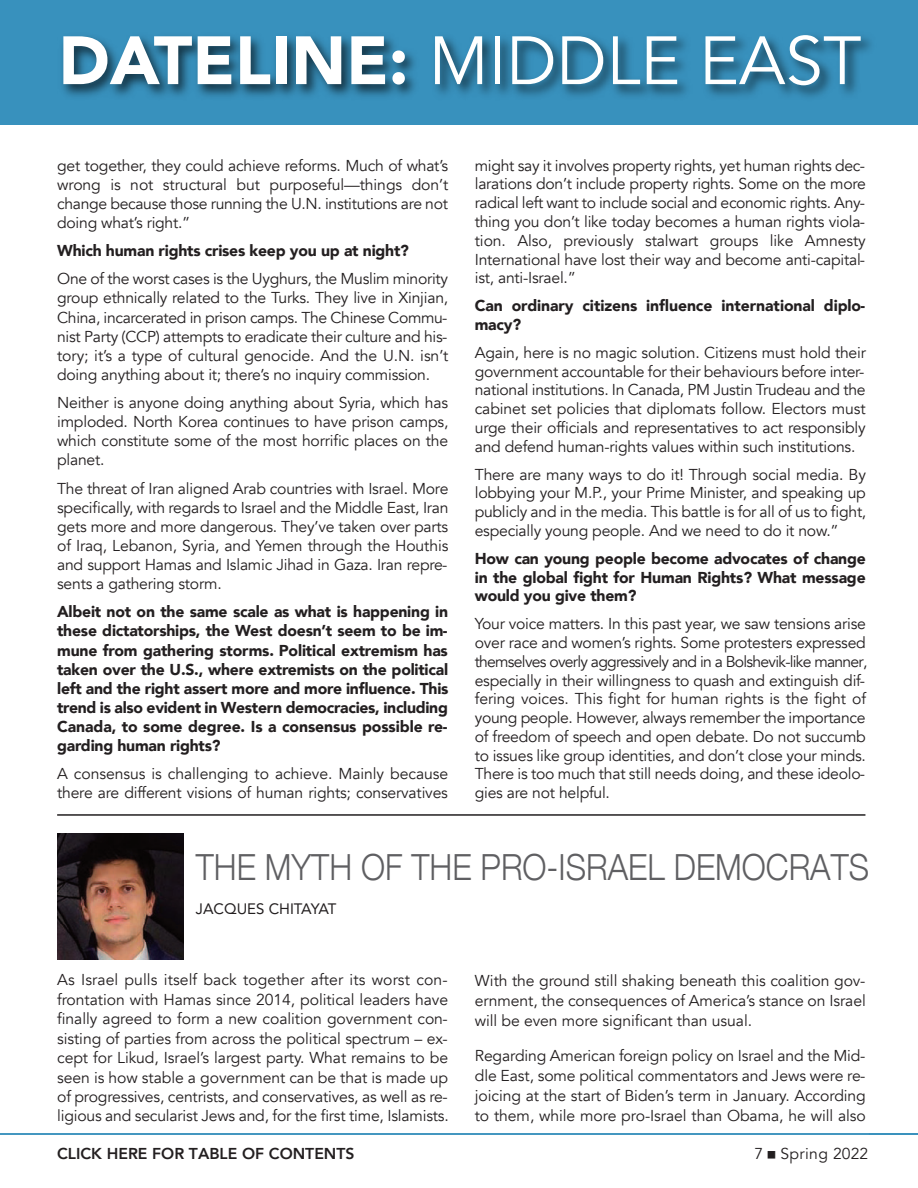
<style>
.page{position:relative;width:918px;height:1188px;background:#fff}
.page>*{position:absolute;margin:0;border:0;box-sizing:border-box;transform-origin:0 0}
.t1{font:67.5px "Avenir";color:#fff}
.t2{font:300 36px "Helvetica Neue";color:#5f5f62;scale:.9 1}
.t3{font:15.75px/18.8px "Avenir";letter-spacing:-.015em;color:#231f20;text-align:justify}
.t4{font:900 15.75px/19px "Avenir";letter-spacing:-.01em;color:#231f20;text-align:justify}
.t5{font:800 15.75px "Avenir";color:#231f20}
.t6{font:15.75px "Avenir";letter-spacing:.025em;color:#231f20}
.t7{font:15px "Avenir LT Std";color:#231f20}
.s1{font-weight:900}
</style>
<div class="page">
<div style="left:4px;top:0;width:914px;height:124px;background:#3891bd"></div>
<img style="left:23px;top:36px;width:892px;height:89px">
<hr style="left:0;top:0;width:4px;height:124px;background:#3891bd">
<hr style="left:0;top:1133px;width:918px;height:2px;background:#3891bd">
<img style="left:57px;top:833px;width:126px;height:126px">
<hr style="left:57px;top:814px;width:808px;height:2px;background:#231f20">
<svg style="left:0;top:1133px;width:9px;height:2px"></svg>
<h1 class="t1" style="left:59px;top:21px;width:805px"><span class="s1">DATELINE:</span> MIDDLE EAST</h1>
<p class="t3" style="left:57px;top:156px;width:393px">get together, they could achieve reforms. Much of what’s wrong is not structural but purposeful—things don’t change because those running the U.N. institutions are not doing what’s right.”</p>
<p class="t4" style="left:57px;top:241px;width:353px">Which human rights crises keep you up at night?</p>
<p class="t3" style="left:57px;top:270px;width:393px">One of the worst cases is the Uyghurs, the Muslim minority group ethnically related to the Turks. They live in Xinjian, China, incarcerated in prison camps. The Chinese Commu&shy;nist Party (CCP) attempts to eradicate their culture and his&shy;tory; it’s a type of cultural genocide. And the U.N. isn’t doing anything about it; there’s no inquiry commission.</p>
<p class="t3" style="left:57px;top:393px;width:393px">Neither is anyone doing anything about Syria, which has imploded. North Korea continues to have prison camps, which constitute some of the most horrific places on the planet.</p>
<p class="t3" style="left:57px;top:479px;width:393px">The threat of Iran aligned Arab countries with Israel. More specifically, with regards to Israel and the Middle East, Iran gets more and more dangerous. They’ve taken over parts of Iraq, Lebanon, Syria, and Yemen through the Houthis and support Hamas and Islamic Jihad in Gaza. Iran repre&shy;sents a gathering storm.</p>
<p class="t4" style="left:57px;top:602px;width:393px">Albeit not on the same scale as what is happening in these dictatorships, the West doesn’t seem to be im&shy;mune from gathering storms. Political extremism has taken over the U.S., where extremists on the political left and the right assert more and more influence. This trend is also evident in Western democracies, including Canada, to some degree. Is a consensus possible re&shy;garding human rights?</p>
<p class="t3" style="left:57px;top:765px;width:393px">A consensus is challenging to achieve. Mainly because there are different visions of human rights; conservatives</p>
<p class="t3" style="left:475px;top:156px;width:393px">might say it involves property rights, yet human rights dec&shy;larations don’t include property rights. Some on the more radical left want to include social and economic rights. Any&shy;thing you don’t like today becomes a human rights viola&shy;tion. Also, previously stalwart groups like Amnesty International have lost their way and become anti-capital&shy;ist, anti-Israel.”</p>
<p class="t4" style="left:475px;top:296px;width:392px">Can ordinary citizens influence international diplo&shy;macy?</p>
<p class="t3" style="left:475px;top:343px;width:393px">Again, here is no magic solution. Citizens must hold their government accountable for their behaviours before inter&shy;national institutions. In Canada, PM Justin Trudeau and the cabinet set policies that diplomats follow. Electors must urge their officials and representatives to act responsibly and defend human-rights values within such institutions.</p>
<p class="t3" style="left:475px;top:465px;width:393px">There are many ways to do it! Through social media. By lobbying your M.P., your Prime Minister, and speaking up publicly and in the media. This battle is for all of us to fight, especially young people. And we need to do it now.”</p>
<p class="t4" style="left:475px;top:548px;width:393px">How can young people become advocates of change in the global fight for Human Rights? What message would you give them?</p>
<p class="t3" style="left:475px;top:615px;width:394px;text-align:left">Your voice matters. In this past year, we saw tensions arise over race and women’s rights. Some protesters expressed themselves overly aggressively and in a Bolshevik-like manner, especially in their willingness to quash and extinguish dif&shy;fering voices. This fight for human rights is the fight of young people. However, always remember the importance of freedom of speech and open debate. Do not succumb to issues like group identities, and don’t close your minds.<br>There is too much that still needs doing, and these ideolo&shy;gies are not helpful.</p>
<h2 class="t2" style="left:196px;top:838px;width:750px">THE MYTH OF THE PRO-ISRAEL DEMOCRATS</h2>
<p class="t7" style="left:196px;top:900px;width:142px">JACQUES CHITAYAT</p>
<p class="t3" style="left:57px;top:971px;width:393px;line-height:19.4px">As Israel pulls itself back together after its worst con&shy;frontation with Hamas since 2014, political leaders have finally agreed to form a new coalition government con&shy;sisting of parties from across the political spectrum – ex&shy;cept for Likud, Israel’s largest party. What remains to be seen is how stable a government can be that is made up of progressives, centrists, and conservatives, as well as re&shy;ligious and secularist Jews and, for the first time, Islamists.</p>
<p class="t3" style="left:475px;top:970px;width:393px;line-height:20.1px">With the ground still shaking beneath this coalition gov&shy;ernment, the consequences of America’s stance on Israel will be even more significant than usual.</p>
<p class="t3" style="left:475px;top:1046px;width:393px;line-height:20.1px">Regarding American foreign policy on Israel and the Mid&shy;dle East, some political commentators and Jews were re&shy;joicing at the start of Biden’s term in January. According to them, while more pro-Israel than Obama, he will also</p>
<p class="t5" style="left:57px;top:1141px;width:299px">CLICK HERE FOR TABLE OF CONTENTS</p>
<p class="t6" style="left:755px;top:1144px;width:115px">7 Spring 2022</p>
</div>
